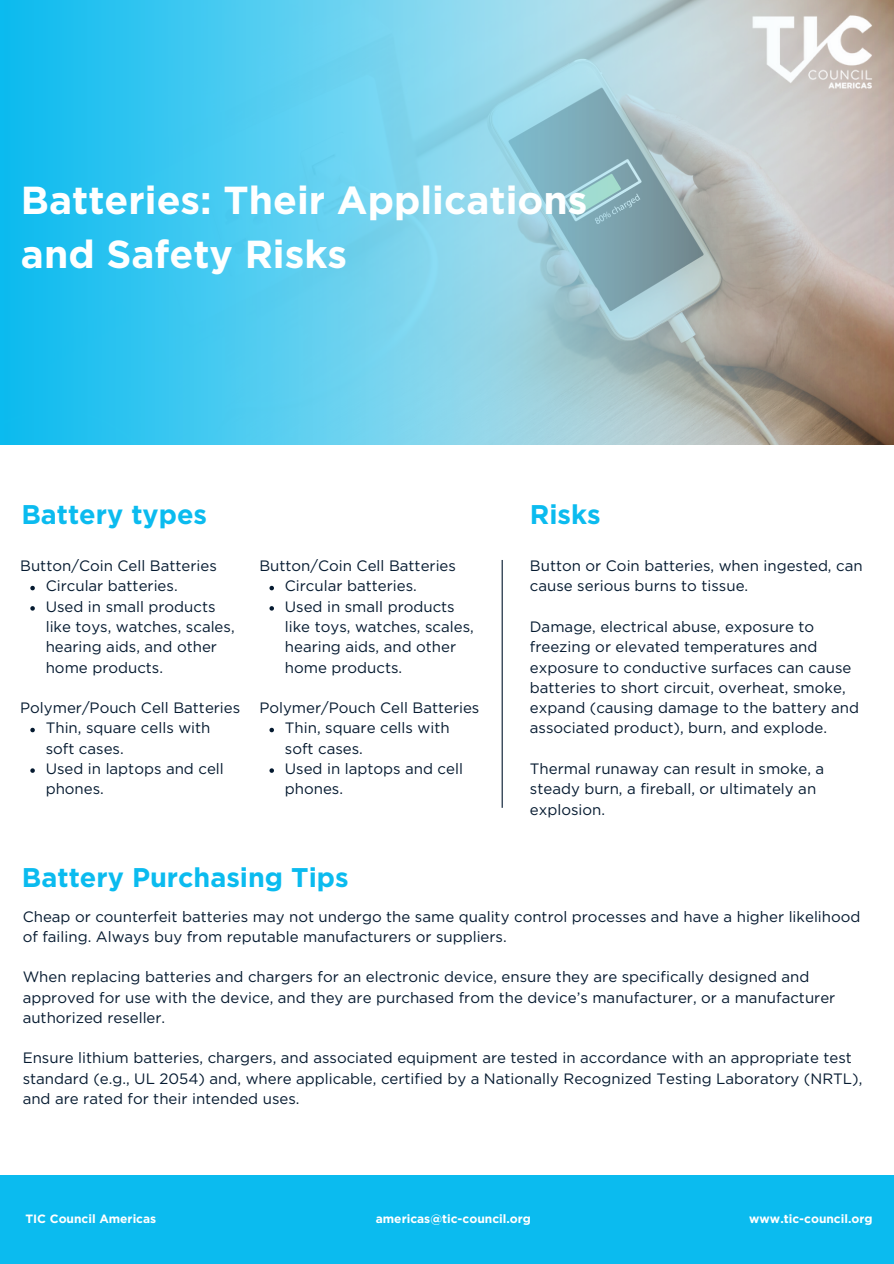
<style>
.page{position:relative;width:894px;height:1264px;background:#fff}
.page>*{position:absolute;margin:0;border:0;box-sizing:border-box;transform-origin:0 0}
.t1{font:700 39px/54px "Gotham";color:#feffff}
.t2{font:700 27px "Gotham";color:#0bbbef}
.t3{font:15px/20.2px "Gotham";color:#051a30}
.t4{font:700 12px "Gotham";color:#fff}
</style>
<div class="page">
<div style="left:0;top:1175px;width:893px;height:88px;background:#0bbbef"></div>
<hr style="left:501px;top:560px;width:1px;height:247px;background:#051a30">
<svg style="left:30px;top:586px;width:5px;height:4px"></svg>
<svg style="left:30px;top:606px;width:5px;height:4px"></svg>
<svg style="left:30px;top:727px;width:5px;height:5px"></svg>
<svg style="left:30px;top:768px;width:5px;height:4px"></svg>
<svg style="left:269px;top:586px;width:5px;height:4px"></svg>
<svg style="left:269px;top:606px;width:5px;height:4px"></svg>
<svg style="left:269px;top:727px;width:5px;height:5px"></svg>
<svg style="left:269px;top:768px;width:5px;height:4px"></svg>
<svg style="left:0;top:0;width:893px;height:445px;background:#78c3d8"></svg>
<p class="t1" style="left:21px;top:172px;width:568px">Batteries: Their Applications and Safety Risks</p>
<p class="t2" style="left:21px;top:498px;width:187px">Battery types</p>
<p class="t3" style="left:20px;top:556px;width:198px">Button/Coin Cell Batteries</p>
<p class="t3" style="left:259px;top:556px;width:198px">Button/Coin Cell Batteries</p>
<p class="t3" style="left:46px;top:577px;width:133px">Circular batteries.</p>
<p class="t3" style="left:46px;top:597px;width:190px">Used in small products like toys, watches, scales, hearing aids, and other home products.</p>
<p class="t3" style="left:285px;top:577px;width:133px">Circular batteries.</p>
<p class="t3" style="left:285px;top:597px;width:190px">Used in small products like toys, watches, scales, hearing aids, and other home products.</p>
<p class="t3" style="left:20px;top:698px;width:221px">Polymer/Pouch Cell Batteries</p>
<p class="t3" style="left:259px;top:698px;width:221px">Polymer/Pouch Cell Batteries</p>
<p class="t3" style="left:46px;top:718px;width:166px">Thin, square cells with soft cases.</p>
<p class="t3" style="left:46px;top:759px;width:179px">Used in laptops and cell phones.</p>
<p class="t3" style="left:285px;top:718px;width:166px">Thin, square cells with soft cases.</p>
<p class="t3" style="left:285px;top:759px;width:179px">Used in laptops and cell phones.</p>
<p class="t2" style="left:529px;top:498px;width:72px">Risks</p>
<p class="t3" style="left:529px;top:556px;width:334px">Button or Coin batteries, when ingested, can cause serious burns to tissue.</p>
<p class="t3" style="left:529px;top:617px;width:330px">Damage, electrical abuse, exposure to freezing or elevated temperatures and exposure to conductive surfaces can cause batteries to short circuit, overheat, smoke, expand (causing damage to the battery and associated product), burn, and explode.</p>
<p class="t3" style="left:529px;top:759px;width:296px">Thermal runaway can result in smoke, a steady burn, a fireball, or ultimately an explosion.</p>
<p class="t2" style="left:22px;top:861px;width:328px">Battery Purchasing Tips</p>
<p class="t3" style="left:23px;top:906px;width:839px">Cheap or counterfeit batteries may not undergo the same quality control processes and have a higher likelihood of failing. Always buy from reputable manufacturers or suppliers.</p>
<p class="t3" style="left:23px;top:967px;width:813px">When replacing batteries and chargers for an electronic device, ensure they are specifically designed and approved for use with the device, and they are purchased from the device’s manufacturer, or a manufacturer authorized reseller.</p>
<p class="t3" style="left:23px;top:1048px;width:841px">Ensure lithium batteries, chargers, and associated equipment are tested in accordance with an appropriate test standard (e.g., UL 2054) and, where applicable, certified by a Nationally Recognized Testing Laboratory (NRTL), and are rated for their intended uses.</p>
<p class="t4" style="left:25px;top:1211px;width:132px">TIC Council Americas</p>
<p class="t4" style="left:375px;top:1211px;width:157px">americas@tic-council.org</p>
<p class="t4" style="left:749px;top:1211px;width:125px">www.tic-council.org</p>
</div>
